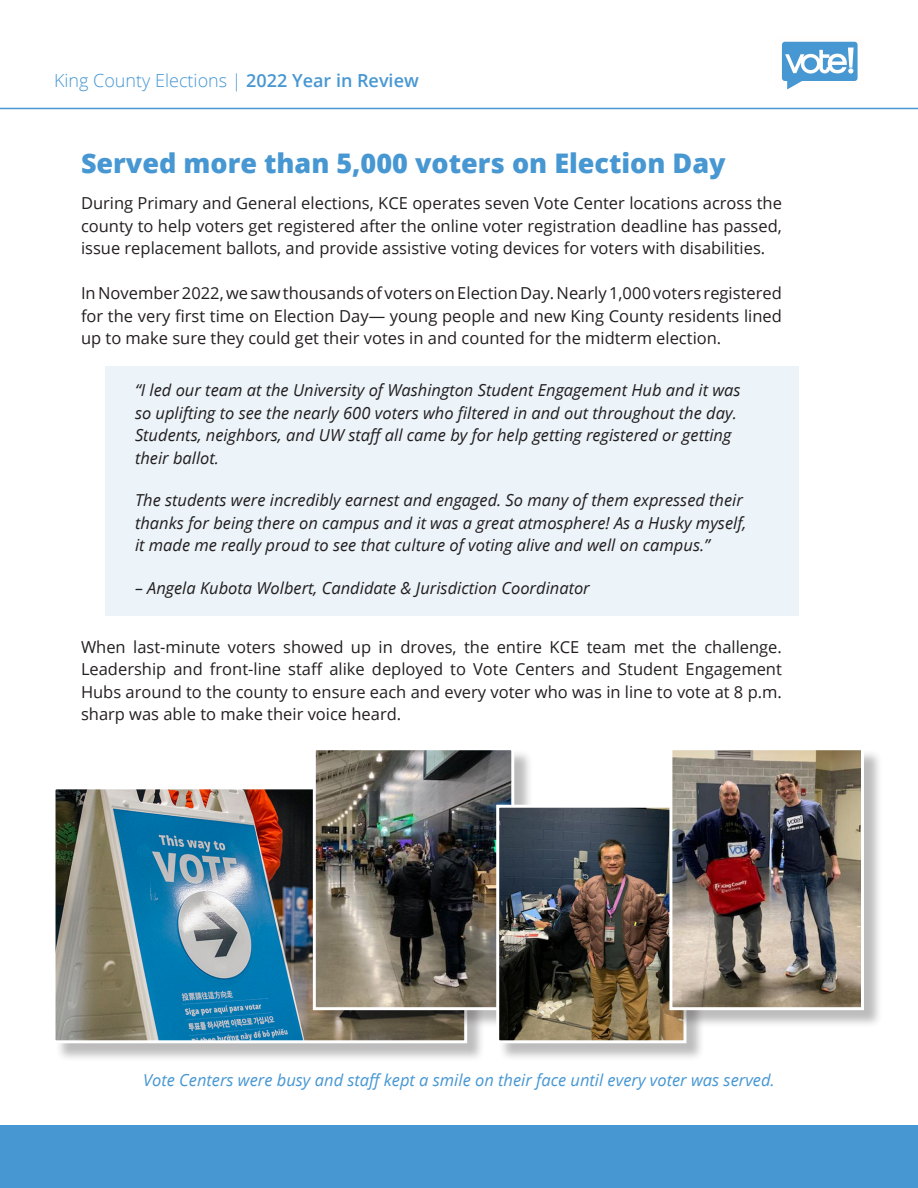
<style>
.page{position:relative;width:918px;height:1188px;background:#fff}
.page>*{position:absolute;margin:0;border:0;box-sizing:border-box;transform-origin:0 0}
.Subheading{font:800 27px "Open Sans";color:#4797d2}
.t1{font:300 18px "Open Sans";color:#4797d2}
.Paragraph{font:16.5px/22.5px "Open Sans";color:#231f20;text-align:justify}
.t2{font:italic 16.5px/22.5px "Open Sans";color:#231f20}
.t3{font:italic 16.5px "Open Sans";color:#4797d2}
.s1{font-weight:600}
</style>
<div class="page">
<div style="left:0;top:1126px;width:918px;height:62px;background:#4797d2"></div>
<hr style="left:0;top:108px;width:918px;height:1px;background:#4797d2">
<svg style="left:782px;top:42px;width:76px;height:47px"></svg>
<div style="left:106px;top:366px;width:693px;height:249px;background:#ecf4fa"></div>
<div style="left:55px;top:789px;width:431px;height:273px;background:#231f20;opacity:.3"></div>
<img style="left:57px;top:790px;width:406px;height:249px">
<div style="left:53px;top:786px;width:414px;height:257px;border:3px solid #fff"></div>
<div style="left:315px;top:749px;width:218px;height:280px;background:#231f20;opacity:.3"></div>
<img style="left:317px;top:751px;width:193px;height:255px">
<div style="left:313px;top:747px;width:201px;height:263px;border:3px solid #fff"></div>
<div style="left:498px;top:807px;width:207px;height:255px;background:#231f20;opacity:.3"></div>
<img style="left:500px;top:809px;width:182px;height:230px">
<div style="left:496px;top:805px;width:190px;height:238px;border:3px solid #fff"></div>
<div style="left:672px;top:749px;width:211px;height:280px;background:#231f20;opacity:.3"></div>
<img style="left:673px;top:751px;width:187px;height:255px">
<div style="left:669px;top:747px;width:195px;height:263px;border:3px solid #fff"></div>
<p class="t1" style="left:54px;top:69px;width:366px">King County Elections | <span class="s1">2022 Year in Review</span></p>
<p class="Subheading" style="left:81px;top:143px;width:646px">Served more than 5,000 voters on Election Day</p>
<p class="Paragraph" style="left:81px;top:192px;width:702px">During Primary and General elections, KCE operates seven Vote Center locations across the county to help voters get registered after the online voter registration deadline has passed, issue replacement ballots, and provide assistive voting devices for voters with disabilities.</p>
<p class="Paragraph" style="left:81px;top:282px;width:702px">In November 2022, we saw thousands of voters on Election Day. Nearly 1,000 voters registered for the very first time on Election Day— young people and new King County residents lined up to make sure they could get their votes in and counted for the midterm election.</p>
<p class="t2" style="left:135px;top:378px;width:607px">“I led our team at the University of Washington Student Engagement Hub and it was so uplifting to see the nearly 600 voters who filtered in and out throughout the day.<br>Students, neighbors, and UW staff all came by for help getting registered or getting their ballot.</p>
<p class="t2" style="left:135px;top:489px;width:613px">The students were incredibly earnest and engaged. So many of them expressed their thanks for being there on campus and it was a great atmosphere! As a Husky myself, it made me really proud to see that culture of voting alive and well on campus.”</p>
<p class="t2" style="left:135px;top:576px;width:456px">– Angela Kubota Wolbert, Candidate &amp; Jurisdiction Coordinator</p>
<p class="Paragraph" style="left:81px;top:635px;width:702px">When last-minute voters showed up in droves, the entire KCE team met the challenge.<br>Leadership and front-line staff alike deployed to Vote Centers and Student Engagement Hubs around to the county to ensure each and every voter who was in line to vote at 8 p.m. sharp was able to make their voice heard.</p>
<p class="t3" style="left:143px;top:1068px;width:633px">Vote Centers were busy and staff kept a smile on their face until every voter was served.</p>
</div>
